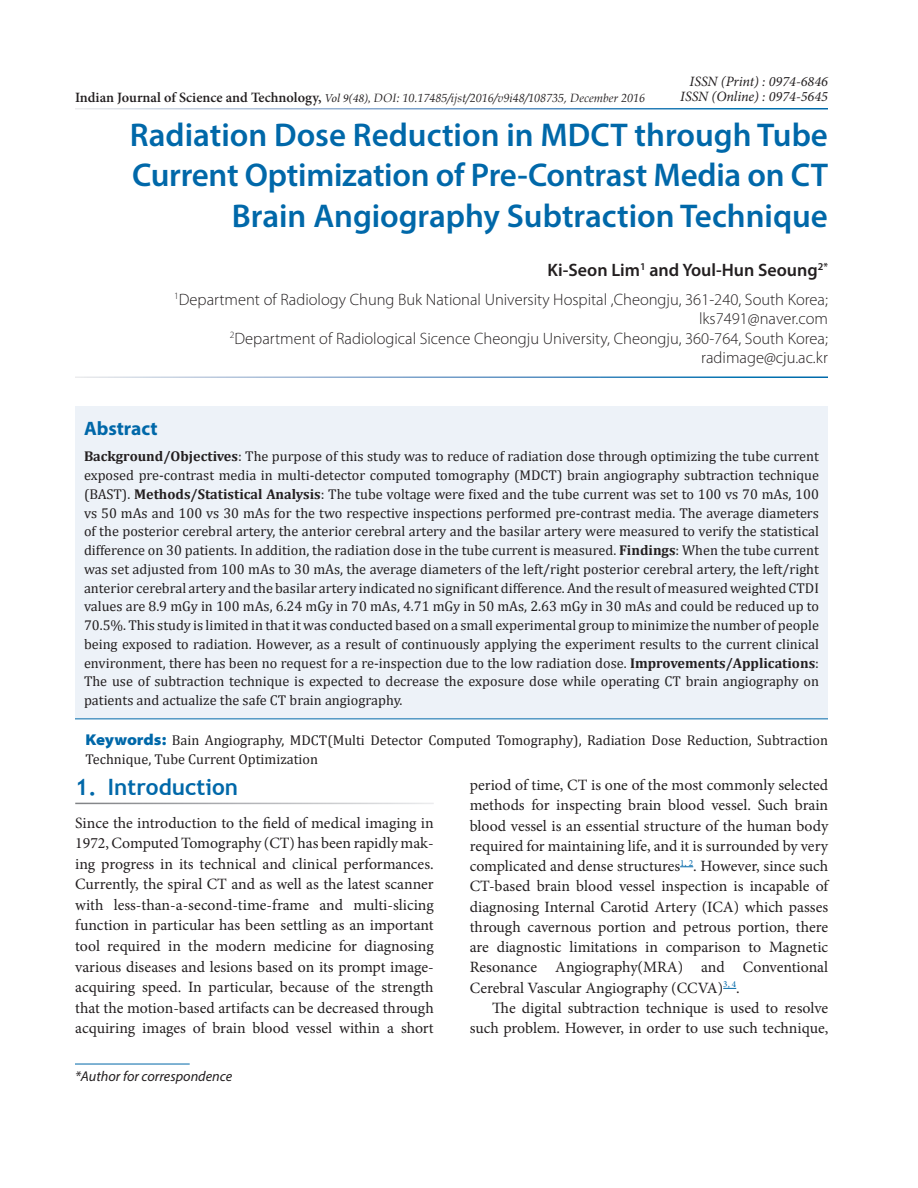
<style>
.page{position:relative;width:918px;height:1188px;background:#fff}
.page>*{position:absolute;margin:0;border:0;box-sizing:border-box;transform-origin:0 0}
.AT{font:600 33px/40.5px "Myriad Pro";color:#0068a9;text-align:right}
.t1{font:700 22.5px "Trebuchet MS";color:#0068a9}
.Abs_Head{font:700 19.5px "Myriad Pro";color:#0068a9}
.Author{font:600 18px "Myriad Pro";color:#231f20}
.Affiliation{font:300 16.5px/19.5px "Myriad Pro";color:#231f20;text-align:right}
.Text{font:15.75px/20.5px "Minion Pro";color:#231f20;text-align:justify}
.Text_Ind{font:15.75px/20.2px "Minion Pro";color:#231f20;text-align:right}
.Abs_Text1{font:14.25px/18.8px "Cambria";color:#231f20;text-align:justify}
.Keyword{font:14.25px/18.8px "Cambria";color:#231f20}
.t2{font:italic 14.25px "Minion Pro";color:#231f20}
.Footnote1{font:italic 14.25px "Myriad Pro";color:#231f20}
.t3{font:italic 12px "Book Antiqua";color:#231f20}
.s1{font-family:"Minion Pro";font-weight:600;font-style:normal;font-size:14.25px}
.s2{font-family:"Minion Pro"}
.s3{font-weight:700}
.s4{font-family:"Myriad Pro";font-weight:900;font-stretch:semi-expanded;font-size:15.75px;color:#0068a9}
</style>
<div class="page">
<div style="left:75px;top:407px;width:753px;height:312px;background:#edf2f8"></div>
<hr style="left:75px;top:718px;width:753px;height:1px;background:#0068a9">
<svg style="left:680px;top:867px;width:13px;height:1px"></svg>
<svg style="left:723px;top:988px;width:13px;height:1px"></svg>
<hr style="left:75px;top:1064px;width:115px;height:1px;background:#0068a9">
<p class="t3" style="left:75px;top:89px;width:572px"><span class="s1">Indian Journal of Science and Technology,</span> <span class="s2">Vol 9(48),</span> DOI: 10.17485/ijst/2016/v9i48/108735, December 2016</p>
<p class="t2" style="left:690px;top:72px;width:140px">ISSN (Print) : 0974-6846</p>
<p class="t2" style="left:680px;top:87px;width:149px">ISSN (Online) : 0974-5645</p>
<p class="AT" style="left:130px;top:113px;width:700px">Radiation Dose Reduction in MDCT through Tube<br>Current Optimization of Pre-Contrast Media on CT<br>Brain Angiography Subtraction Technique</p>
<p class="Author" style="left:548px;top:259px;width:282px">Ki-Seon Lim<sup>1</sup> and Youl-Hun Seoung<sup>2*</sup></p>
<p class="Affiliation" style="left:174px;top:289px;width:655px"><sup>1</sup>Department of Radiology Chung Buk National University Hospital ,Cheongju, 361-240, South Korea; lks7491@naver.com<br><sup>2</sup>Department of Radiological Sicence Cheongju University, Cheongju, 360-764, South Korea; radimage@cju.ac.kr</p>
<p class="Abs_Head" style="left:84px;top:416px;width:75px">Abstract</p>
<p class="Abs_Text1" style="left:84px;top:447px;width:737px"><span class="s3">Background/Objectives</span>: The purpose of this study was to reduce of radiation dose through optimizing the tube current exposed pre-contrast media in multi-detector computed tomography (MDCT) brain angiography subtraction technique (BAST). <span class="s3">Methods/Statistical Analysis</span>: The tube voltage were fixed and the tube current was set to 100 vs 70 mAs, 100 vs 50 mAs and 100 vs 30 mAs for the two respective inspections performed pre-contrast media. The average diameters of the posterior cerebral artery, the anterior cerebral artery and the basilar artery were measured to verify the statistical difference on 30 patients. In addition, the radiation dose in the tube current is measured. <span class="s3">Findings</span>: When the tube current was set adjusted from 100 mAs to 30 mAs, the average diameters of the left/right posterior cerebral artery, the left/right anterior cerebral artery and the basilar artery indicated no significant difference. And the result of measured weighted CTDI values are 8.9 mGy in 100 mAs, 6.24 mGy in 70 mAs, 4.71 mGy in 50 mAs, 2.63 mGy in 30 mAs and could be reduced up to 70.5%. This study is limited in that it was conducted based on a small experimental group to minimize the number of people being exposed to radiation. However, as a result of continuously applying the experiment results to the current clinical environment, there has been no request for a re-inspection due to the low radiation dose. <span class="s3">Improvements/Applications</span>:<br>The use of subtraction technique is expected to decrease the exposure dose while operating CT brain angiography on patients and actualize the safe CT brain angiography.</p>
<p class="Keyword" style="left:86px;top:731px;width:744px"><span class="s4">Keywords:</span> Bain Angiography, MDCT(Multi Detector Computed Tomography), Radiation Dose Reduction, Subtraction<br>Technique, Tube Current Optimization</p>
<h1 class="t1" style="left:75px;top:773px;width:164px">1. Introduction</h1>
<p class="Text" style="left:75px;top:812px;width:360px">Since the introduction to the field of medical imaging in 1972, Computed Tomography (CT) has been rapidly mak&shy;ing progress in its technical and clinical performances.<br>Currently, the spiral CT and as well as the latest scanner with less-than-a-second-time-frame and multi-slicing function in particular has been settling as an important tool required in the modern medicine for diagnosing various diseases and lesions based on its prompt image&shy;acquiring speed. In particular, because of the strength that the motion-based artifacts can be decreased through acquiring images of brain blood vessel within a short</p>
<p class="Footnote1" style="left:75px;top:1067px;width:159px">*Author for correspondence</p>
<p class="Text" style="left:470px;top:775px;width:360px">period of time, CT is one of the most commonly selected methods for inspecting brain blood vessel. Such brain blood vessel is an essential structure of the human body required for maintaining life, and it is surrounded by very complicated and dense structures<sup>1,</sup> <sup>2</sup>. However, since such CT-based brain blood vessel inspection is incapable of diagnosing Internal Carotid Artery (ICA) which passes through cavernous portion and petrous portion, there are diagnostic limitations in comparison to Magnetic Resonance Angiography(MRA) and Conventional Cerebral Vascular Angiography (CCVA)<sup>3,</sup> <sup>4</sup>.</p>
<p class="Text_Ind" style="left:470px;top:998px;width:360px">The digital subtraction technique is used to resolve such problem. However, in order to use such technique,</p>
</div>
